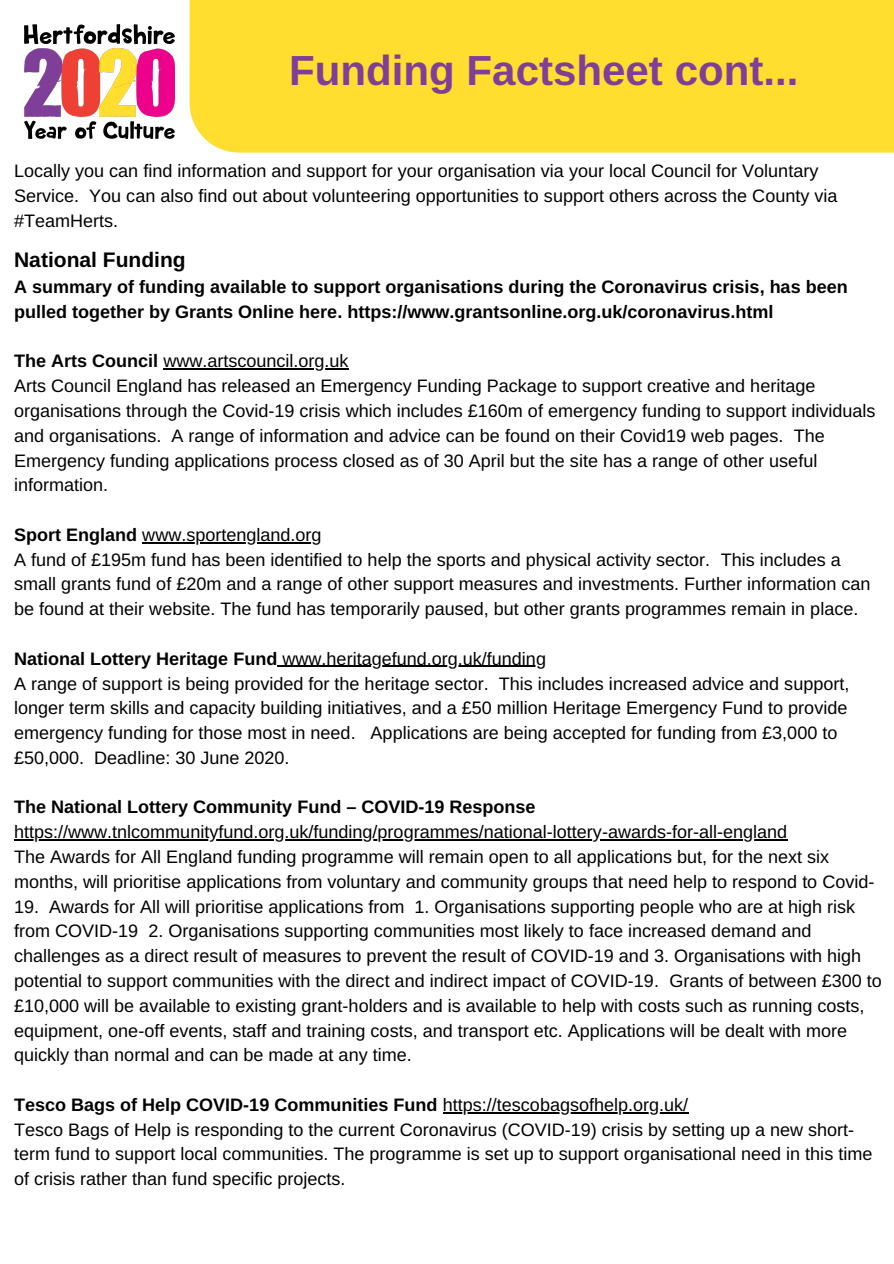
<style>
.page{position:relative;width:894px;height:1264px;background:#fff}
.page>*{position:absolute;margin:0;border:0;box-sizing:border-box;transform-origin:0 0}
.t1{font:700 42px "Arimo";color:#7f3f98}
.t2{font:700 21px "Arimo";color:#000}
.t3{font:18px/24.8px "Arimo";color:#000}
.t4{font:700 18px/24.8px "Arimo";color:#000}
.s1{font-weight:700}
</style>
<div class="page">
<img style="left:25px;top:25px;width:149px;height:114px">
<div style="left:189px;top:0;width:704px;height:153px;background:#ffde2f"></div>
<hr style="left:163px;top:368px;width:185px;height:1px;background:#000">
<hr style="left:142px;top:542px;width:179px;height:1px;background:#000">
<hr style="left:282px;top:666px;width:264px;height:1px;background:#000">
<hr style="left:14px;top:839px;width:773px;height:1px;background:#000">
<hr style="left:443px;top:1111px;width:245px;height:2px;background:#000">
<h1 class="t1" style="left:289px;top:47px;width:510px">Funding Factsheet cont...</h1>
<p class="t3" style="left:14px;top:158px;width:824px">Locally you can find information and support for your organisation via your local Council for Voluntary<br>Service. You can also find out about volunteering opportunities to support others across the County via #TeamHerts.</p>
<p class="t2" style="left:14px;top:248px;width:173px">National Funding</p>
<p class="t4" style="left:14px;top:274px;width:834px">A summary of funding available to support organisations during the Coronavirus crisis, has been pulled together by Grants Online here. https://www.grantsonline.org.uk/coronavirus.html</p>
<p class="t3" style="left:14px;top:349px;width:862px"><span class="s1">The Arts Council</span> www.artscouncil.org.uk<br>Arts Council England has released an Emergency Funding Package to support creative and heritage organisations through the Covid-19 crisis which includes £160m of emergency funding to support individuals and organisations. A range of information and advice can be found on their Covid19 web pages. The Emergency funding applications process closed as of 30 April but the site has a range of other useful information.</p>
<p class="t3" style="left:14px;top:522px;width:857px"><span class="s1">Sport England</span> www.sportengland.org<br>A fund of £195m fund has been identified to help the sports and physical activity sector. This includes a small grants fund of £20m and a range of other support measures and investments. Further information can be found at their website. The fund has temporarily paused, but other grants programmes remain in place.</p>
<p class="t3" style="left:14px;top:646px;width:836px"><span class="s1">National Lottery Heritage Fund</span> www.heritagefund.org.uk/funding<br>A range of support is being provided for the heritage sector. This includes increased advice and support, longer term skills and capacity building initiatives, and a £50 million Heritage Emergency Fund to provide emergency funding for those most in need. Applications are being accepted for funding from £3,000 to £50,000. Deadline: 30 June 2020.</p>
<p class="t4" style="left:14px;top:794px;width:522px">The National Lottery Community Fund – COVID-19 Response</p>
<p class="t3" style="left:14px;top:819px;width:861px">https://www.tnlcommunityfund.org.uk/funding/programmes/national-lottery-awards-for-all-england<br>The Awards for All England funding programme will remain open to all applications but, for the next six months, will prioritise applications from voluntary and community groups that need help to respond to Covid-</p>
<p class="t3" style="left:14px;top:894px;width:868px">19. Awards for All will prioritise applications from 1. Organisations supporting people who are at high risk from COVID-19 2. Organisations supporting communities most likely to face increased demand and challenges as a direct result of measures to prevent the result of COVID-19 and 3. Organisations with high potential to support communities with the direct and indirect impact of COVID-19. Grants of between £300 to £10,000 will be available to existing grant-holders and is available to help with costs such as running costs, equipment, one-off events, staff and training costs, and transport etc. Applications will be dealt with more quickly than normal and can be made at any time.</p>
<p class="t3" style="left:14px;top:1092px;width:859px"><span class="s1">Tesco Bags of Help COVID-19 Communities Fund</span> https://tescobagsofhelp.org.uk/<br>Tesco Bags of Help is responding to the current Coronavirus (COVID-19) crisis by setting up a new short&shy;term fund to support local communities. The programme is set up to support organisational need in this time of crisis rather than fund specific projects.</p>
</div>
